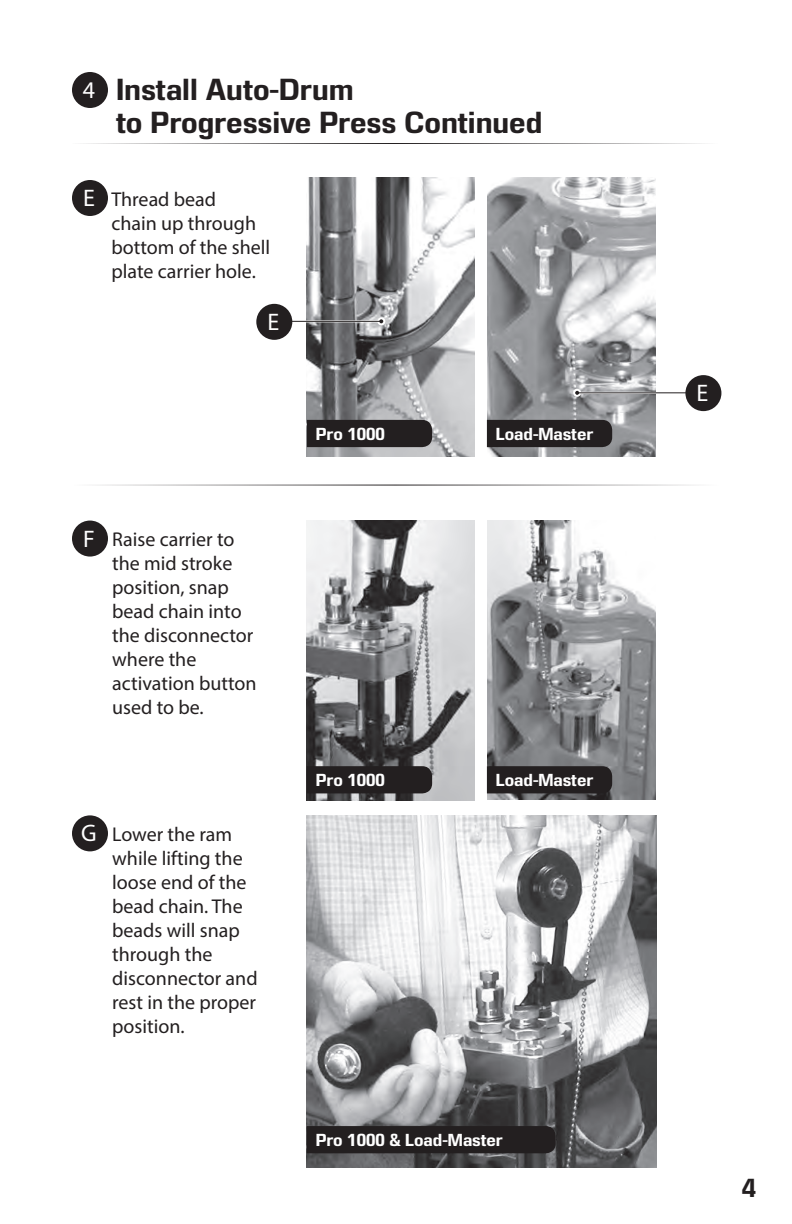
<style>
.page{position:relative;width:792px;height:1224px;background:#fff}
.page>*{position:absolute;margin:0;border:0;box-sizing:border-box;transform-origin:0 0}
.t1{font:700 28px/33.6px "DDT Rg";color:#231f20}
.t2{font:24px "Myriad Pro";color:#fff}
.t3{font:700 24px "DDT Rg";color:#231f20}
.t4{font:20px/24px "Myriad Pro";color:#231f20}
.t5{font:700 16px "DDT Rg";color:#fff}
</style>
<div class="page">
<img style="left:307px;top:177px;width:168px;height:280px">
<img style="left:307px;top:521px;width:168px;height:279px">
<img style="left:307px;top:815px;width:350px;height:352px">
<img style="left:488px;top:177px;width:167px;height:279px">
<img style="left:488px;top:521px;width:167px;height:279px">
<div style="left:307px;top:420px;width:125px;height:27px;background:#231f20"></div>
<div style="left:307px;top:766px;width:125px;height:27px;background:#231f20"></div>
<div style="left:307px;top:1126px;width:249px;height:27px;background:#231f20"></div>
<div style="left:487px;top:420px;width:125px;height:27px;background:#231f20"></div>
<div style="left:487px;top:766px;width:125px;height:27px;background:#231f20"></div>
<hr style="left:73px;top:485px;width:648px;height:1px;background:#231f20">
<hr style="left:291px;top:320px;width:90px;height:2px;background:#fff">
<svg style="left:377px;top:317px;width:8px;height:8px"></svg>
<hr style="left:259px;top:321px;width:122px;height:1px;background:#231f20">
<svg style="left:379px;top:319px;width:4px;height:4px"></svg>
<div style="left:256px;top:304px;width:36px;height:36px;background:#231f20;border-radius:50%"></div>
<div style="left:72px;top:180px;width:36px;height:36px;background:#231f20;border-radius:50%"></div>
<div style="left:72px;top:521px;width:36px;height:36px;background:#231f20;border-radius:50%"></div>
<div style="left:72px;top:815px;width:36px;height:36px;background:#231f20;border-radius:50%"></div>
<hr style="left:577px;top:392px;width:90px;height:2px;background:#fff">
<svg style="left:573px;top:389px;width:8px;height:8px"></svg>
<hr style="left:577px;top:392px;width:123px;height:1px;background:#231f20">
<svg style="left:575px;top:391px;width:4px;height:4px"></svg>
<div style="left:685px;top:375px;width:36px;height:36px;background:#231f20;border-radius:50%"></div>
<div style="left:72px;top:72px;width:36px;height:36px;background:#231f20;border-radius:50%"></div>
<hr style="left:72px;top:143px;width:648px;height:1px;background:#231f20">
<p class="t2" style="left:83px;top:75px;width:14px">4</p>
<p class="t1" style="left:116px;top:72px;width:428px">Install Auto-Drum<br>to Progressive Press Continued</p>
<p class="t2" style="left:83px;top:183px;width:13px">E</p>
<p class="t4" style="left:111px;top:187px;width:160px">Thread bead<br>chain up through bottom of the shell plate carrier hole.</p>
<p class="t2" style="left:267px;top:307px;width:13px">E</p>
<p class="t2" style="left:83px;top:524px;width:13px">F</p>
<p class="t4" style="left:112px;top:527px;width:146px">Raise carrier to the mid stroke position, snap bead chain into the disconnector where the activation button used to be.</p>
<p class="t2" style="left:81px;top:819px;width:17px">G</p>
<p class="t4" style="left:112px;top:822px;width:147px">Lower the ram while lifting the loose end of the bead chain. The beads will snap through the disconnector and rest in the proper position.</p>
<p class="t5" style="left:316px;top:424px;width:71px">Pro 1000</p>
<p class="t5" style="left:496px;top:424px;width:99px">Load-Master</p>
<p class="t5" style="left:316px;top:770px;width:71px">Pro 1000</p>
<p class="t5" style="left:496px;top:770px;width:99px">Load-Master</p>
<p class="t5" style="left:316px;top:1130px;width:189px">Pro 1000 &amp; Load-Master</p>
<p class="t2" style="left:697px;top:378px;width:13px">E</p>
<p class="t3" style="left:742px;top:1174px;width:16px">4</p>
</div>
